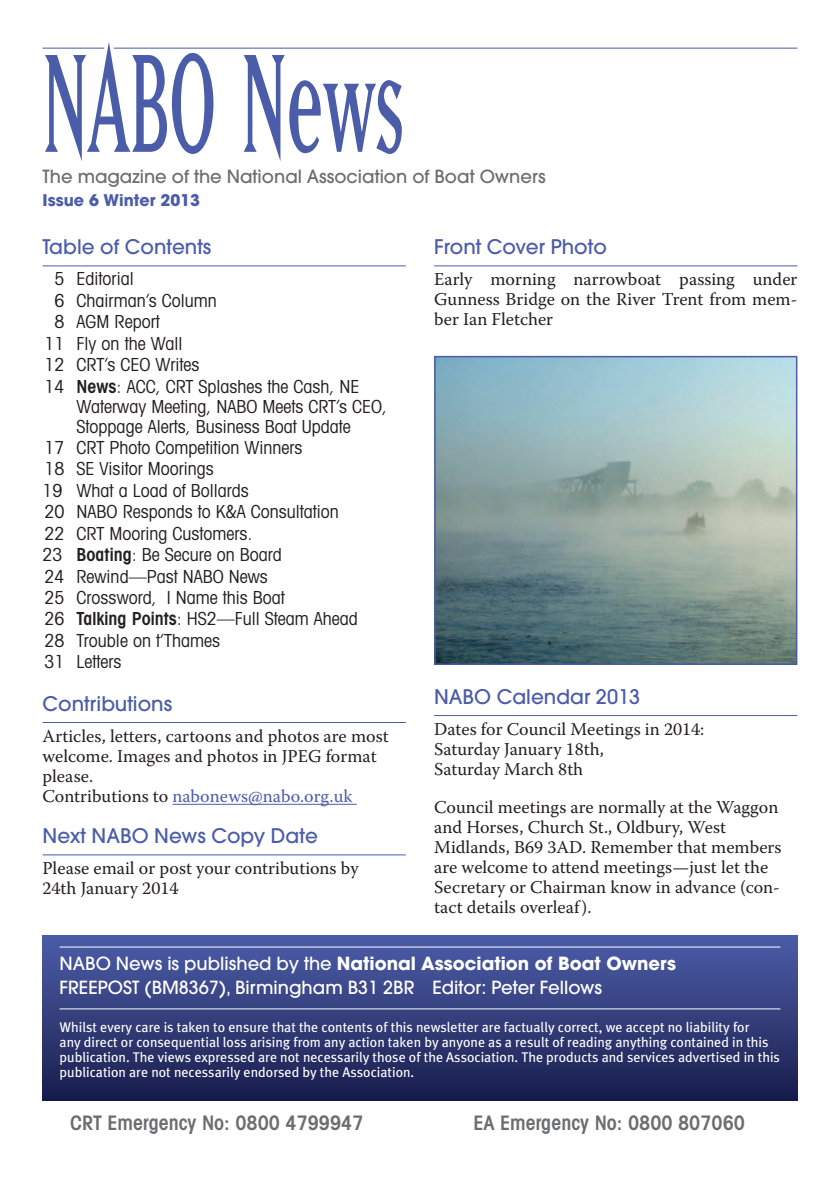
<style>
.page{position:relative;width:840px;height:1191px;background:#fff}
.page>*{position:absolute;margin:0;border:0;box-sizing:border-box;transform-origin:0 0}
.Page_Head{font:164px "Matrix Tall";color:#4b5ca9}
.contents__subhead{font:500 20px "Avant Garde";color:#4b5ca9}
.t1{font:600 condensed 20px "Avant Garde";color:#6c6d70}
.contents{font:condensed 18px/20px "Avant Garde";color:#231f20}
.body_main_JustL_spac{font:18px/20px "Warnock Pro";color:#231f20}
.body_main_no_indent{font:18px/20px "Warnock Pro";color:#231f20}
.t2{font:500 18px/24px "Avant Garde";color:#fff}
.t3{font:500 18px "Avant Garde";color:#6c6d70}
.body_main_no_indent-2{font:18px "Warnock Pro";color:#4b5ca9}
.t4{font:700 16px "Avant Garde";color:#4b5ca9}
.t5{font:14px/15px "Meta Plus";color:#fff}
.s1{font-weight:600}
.s2{color:#231f20}
.s3{font-weight:700}
</style>
<div class="page">
<hr style="left:114px;top:48px;width:683px;height:1px;background:#4b5ca9">
<hr style="left:43px;top:265px;width:362px;height:1px;background:#4b5ca9">
<hr style="left:43px;top:722px;width:362px;height:1px;background:#4b5ca9">
<hr style="left:172px;top:804px;width:184px;height:1px;background:#4b5ca9">
<hr style="left:43px;top:854px;width:362px;height:1px;background:#4b5ca9">
<hr style="left:434px;top:265px;width:363px;height:1px;background:#4b5ca9">
<hr style="left:434px;top:715px;width:363px;height:1px;background:#4b5ca9">
<div style="left:43px;top:935px;width:754px;height:165px;background:linear-gradient(to bottom,#5363ac,#171c4b)"></div>
<hr style="left:60px;top:946px;width:720px;height:1px;background:#fff">
<hr style="left:60px;top:1008px;width:720px;height:1px;background:#fff">
<hr style="left:43px;top:48px;width:61px;height:1px;background:#4b5ca9">
<img style="left:437px;top:359px;width:357px;height:303px">
<div style="left:434px;top:356px;width:363px;height:309px;border:2px solid #4b5ca9"></div>
<p class="Page_Head" style="left:43px;top:16px;width:363px">NABO News</p>
<p class="t3" style="left:43px;top:165px;width:504px">The magazine of the National Association of Boat Owners</p>
<p class="t4" style="left:43px;top:190px;width:159px">Issue 6 Winter 2013</p>
<p class="contents__subhead" style="left:43px;top:234px;width:170px">Table of Contents</p>
<p class="contents" style="left:55px;top:268px;width:81px">5 Editorial</p>
<p class="contents" style="left:55px;top:290px;width:164px">6 Chairman’s Column</p>
<p class="contents" style="left:55px;top:311px;width:107px">8 AGM Report</p>
<p class="contents" style="left:44px;top:333px;width:139px">11 Fly on the Wall</p>
<p class="contents" style="left:44px;top:354px;width:156px">12 CRT’s CEO Writes</p>
<p class="contents" style="left:77px;top:376px;width:312px;text-indent:-32px">14 <span class="s1">News</span>: ACC, CRT Splashes the Cash, NE<br>Waterway Meeting, NABO Meets CRT’s CEO,<br>Stoppage Alerts, Business Boat Update</p>
<p class="contents" style="left:44px;top:437px;width:259px">17 CRT Photo Competition Winners</p>
<p class="contents" style="left:44px;top:458px;width:171px">18 SE Visitor Moorings</p>
<p class="contents" style="left:43px;top:480px;width:208px">19 What a Load of Bollards</p>
<p class="contents" style="left:44px;top:501px;width:296px">20 NABO Responds to K&amp;A Consultation</p>
<p class="contents" style="left:44px;top:523px;width:209px">22 CRT Mooring Customers.</p>
<p class="contents" style="left:43px;top:544px;width:241px">23 <span class="s1">Boating</span>: Be Secure on Board</p>
<p class="contents" style="left:44px;top:565px;width:225px">24 Rewind—Past NABO News</p>
<p class="contents" style="left:44px;top:587px;width:242px">25 Crossword, I Name this Boat</p>
<p class="contents" style="left:44px;top:608px;width:315px">26 <span class="s1">Talking Points</span>: HS2—Full Steam Ahead</p>
<p class="contents" style="left:44px;top:630px;width:177px">28 Trouble on t’Thames</p>
<p class="contents" style="left:44px;top:651px;width:79px">31 Letters</p>
<p class="contents__subhead" style="left:43px;top:691px;width:131px">Contributions</p>
<p class="body_main_no_indent" style="left:43px;top:726px;width:347px">Articles, letters, cartoons and photos are most welcome. Images and photos in JPEG format please.</p>
<p class="body_main_no_indent-2" style="left:43px;top:785px;width:311px"><span class="s2">Contributions to</span> nabonews@nabo.org.uk</p>
<p class="contents__subhead" style="left:43px;top:823px;width:277px">Next NABO News Copy Date</p>
<p class="body_main_no_indent" style="left:43px;top:858px;width:317px">Please email or post your contributions by<br>24th January 2014</p>
<p class="contents__subhead" style="left:434px;top:234px;width:174px">Front Cover Photo</p>
<p class="body_main_JustL_spac" style="left:434px;top:269px;width:364px;text-align:justify">Early morning narrowboat passing under Gunness Bridge on the River Trent from mem&shy;ber Ian Fletcher</p>
<p class="contents__subhead" style="left:434px;top:684px;width:208px">NABO Calendar 2013</p>
<p class="body_main_JustL_spac" style="left:434px;top:719px;width:271px">Dates for Council Meetings in 2014:<br>Saturday January 18th,<br>Saturday March 8th</p>
<p class="body_main_JustL_spac" style="left:434px;top:797px;width:348px">Council meetings are normally at the Waggon and Horses, Church St., Oldbury, West Midlands, B69 3AD. Remember that members are welcome to attend meetings—just let the Secretary or Chairman know in advance (con&shy;tact details overleaf).</p>
<p class="t2" style="left:60px;top:951px;width:617px">NABO News is published by the <span class="s3">National Association of Boat Owners<br></span>FREEPOST (BM8367), Birmingham B31 2BR Editor: Peter Fellows</p>
<p class="t5" style="left:60px;top:1019px;width:721px">Whilst every care is taken to ensure that the contents of this newsletter are factually correct, we accept no liability for<br>any direct or consequential loss arising from any action taken by anyone as a result of reading anything contained in this publication. The views expressed are not necessarily those of the Association. The products and services advertised in this publication are not necessarily endorsed by the Association.</p>
<p class="t1" style="left:70px;top:1110px;width:295px">CRT Emergency No: 0800 4799947</p>
<p class="t1" style="left:473px;top:1110px;width:273px">EA Emergency No: 0800 807060</p>
</div>
